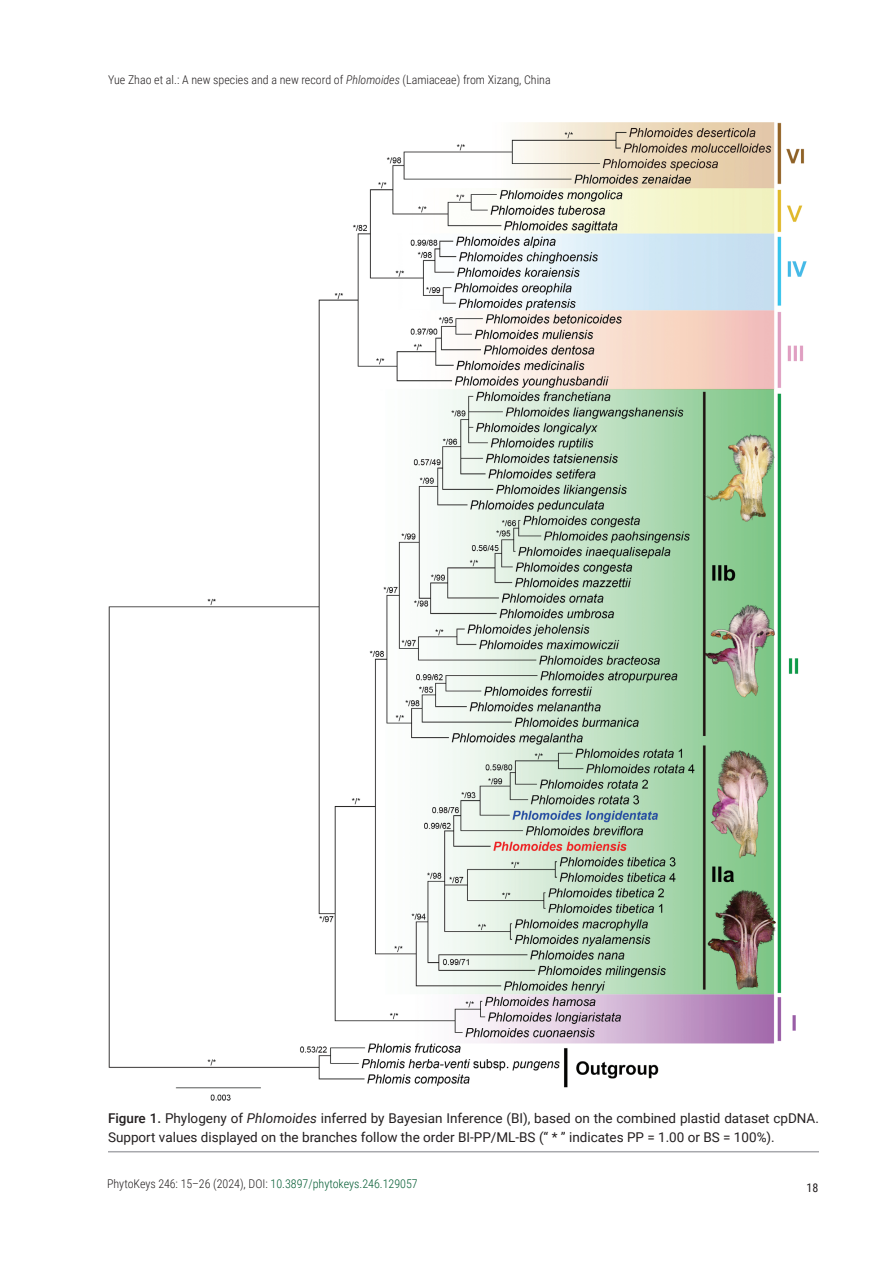
<style>
.page{position:relative;width:893px;height:1263px;background:#fff}
.page>*{position:absolute;margin:0;border:0;box-sizing:border-box;transform-origin:0 0}
.FIG_-_Caption{font:13.5px/19.8px "Roboto";color:#231f20}
.t1{font:300 12px "Roboto Condensed";color:#231f20}
.t2{font:12px "Roboto Condensed";color:#231f20}
.s1{font-style:italic}
.s2{font-weight:500}
.s3{color:#005b31}
</style>
<div class="page">
<img style="left:109px;top:122px;width:698px;height:979px">
<hr style="left:108px;top:1151px;width:711px;height:1px;background:#a8a9ad">
<p class="t1" style="left:108px;top:71px;width:444px">Yue Zhao et al.: A new species and a new record of <span class="s1">Phlomoides</span> (Lamiaceae) from Xizang, China</p>
<p class="FIG_-_Caption" style="left:108px;top:1107px;width:712px"><span class="s2">Figure 1.</span> Phylogeny of <span class="s1">Phlomoides</span> inferred by Bayesian Inference (BI), based on the combined plastid dataset cpDNA.<br>Support values displayed on the branches follow the order BI-PP/ML-BS (“ * ” indicates PP = 1.00 or BS = 100%).</p>
<p class="t1" style="left:107px;top:1175px;width:312px">PhytoKeys 246: 15–26 (2024), DOI: <span class="s3">10.3897/phytokeys.246.129057</span></p>
<p class="t2" style="left:806px;top:1179px;width:13px">18</p>
</div>
